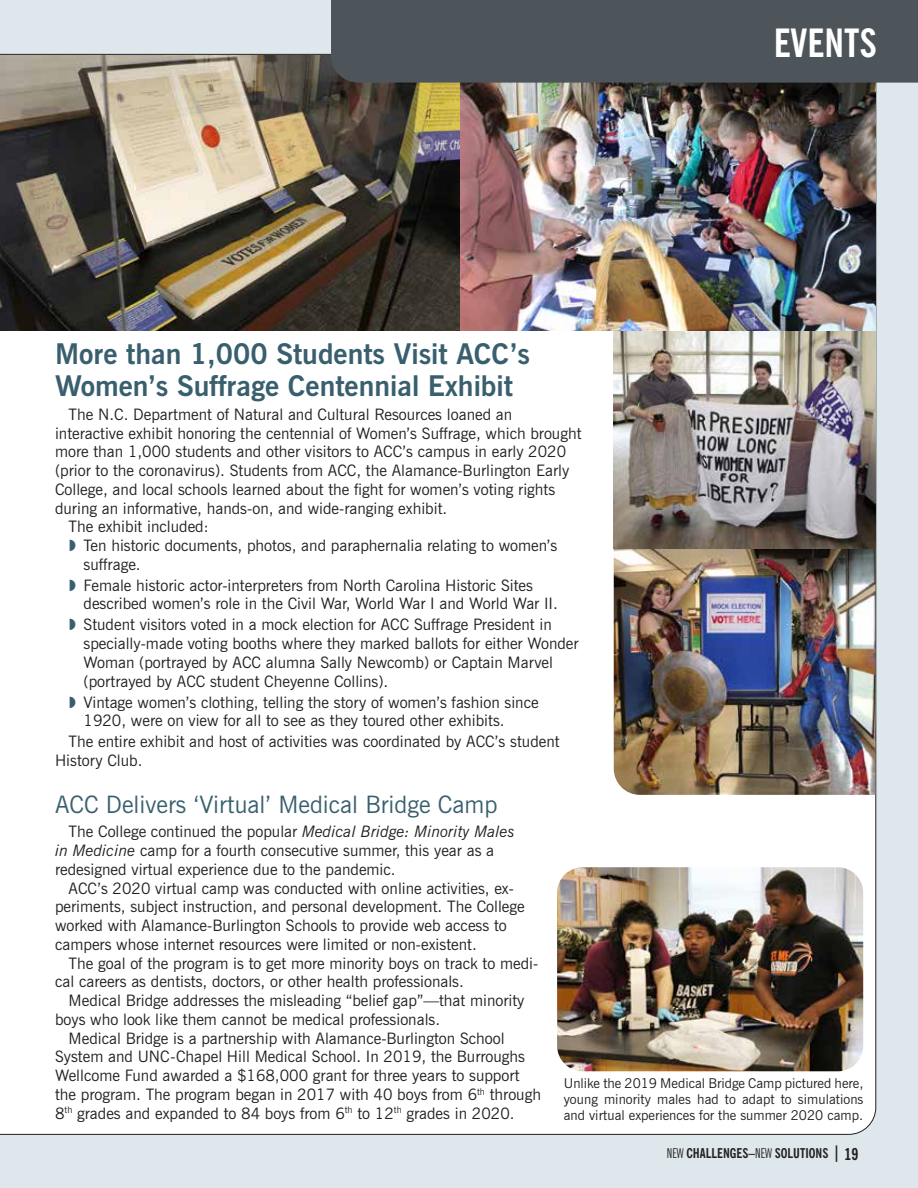
<style>
.page{position:relative;width:918px;height:1188px;background:#dee7eb}
.page>*{position:absolute;margin:0;border:0;box-sizing:border-box;transform-origin:0 0}
.t1{font:700 condensed 39px "News Gothic BT";color:#fff}
.t2{font:700 28.5px/31.5px "News Gothic BT";color:#395f6f}
.t3{font:24px "News Gothic BT";color:#395f6f}
.t4{font:15.75px/18.8px "News Gothic BT";color:#231f20}
.t5{font:13.5px/15.8px "News Gothic BT";color:#231f20;text-align:justify}
.t6{font:700 condensed 13.5px "News Gothic BT";color:#231f20}
.s1{font-style:italic}
.s2{font-weight:400;font-stretch:extra-condensed}
.s3{font-size:16.5px}
</style>
<div class="page">
<div style="left:0;top:54px;width:877px;height:1081px;background:#fff"></div>
<img style="left:557px;top:867px;width:306px;height:204px">
<img style="left:0;top:55px;width:460px;height:275px">
<img style="left:614px;top:548px;width:261px;height:247px">
<img style="left:614px;top:330px;width:261px;height:218px">
<img style="left:460px;top:83px;width:415px;height:247px">
<div style="left:331px;top:0;width:587px;height:83px;background:#4d555b"></div>
<svg style="left:70px;top:540px;width:6px;height:11px"></svg>
<svg style="left:70px;top:579px;width:6px;height:12px"></svg>
<svg style="left:70px;top:619px;width:6px;height:11px"></svg>
<svg style="left:70px;top:696px;width:6px;height:12px"></svg>
<h2 class="t2" style="left:55px;top:338px;width:476px">More than 1,000 Students Visit ACC’s<br>Women’s Suffrage Centennial Exhibit</h2>
<p class="t4" style="left:69px;top:405px;width:445px">The N.C. Department of Natural and Cultural Resources loaned an</p>
<p class="t4" style="left:55px;top:424px;width:528px">interactive exhibit honoring the centennial of Women’s Suffrage, which brought</p>
<p class="t4" style="left:55px;top:442px;width:513px">more than 1,000 students and other visitors to ACC’s campus in early 2020</p>
<p class="t4" style="left:55px;top:461px;width:516px">(prior to the coronavirus). Students from ACC, the Alamance-Burlington Early</p>
<p class="t4" style="left:55px;top:480px;width:502px">College, and local schools learned about the fight for women’s voting rights</p>
<p class="t4" style="left:55px;top:499px;width:394px">during an informative, hands-on, and wide-ranging exhibit.</p>
<p class="t4" style="left:69px;top:517px;width:142px">The exhibit included:</p>
<p class="t4" style="left:84px;top:536px;width:475px">Ten historic documents, photos, and paraphernalia relating to women’s</p>
<p class="t4" style="left:84px;top:555px;width:59px">suffrage.</p>
<p class="t4" style="left:84px;top:576px;width:476px">Female historic actor-interpreters from North Carolina Historic Sites described women’s role in the Civil War, World War I and World War II.</p>
<p class="t4" style="left:84px;top:615px;width:497px">Student visitors voted in a mock election for ACC Suffrage President in specially-made voting booths where they marked ballots for either Wonder Woman (portrayed by ACC alumna Sally Newcomb) or Captain Marvel (portrayed by ACC student Cheyenne Collins).</p>
<p class="t4" style="left:84px;top:692px;width:457px">Vintage women’s clothing, telling the story of women’s fashion since<br>1920, were on view for all to see as they toured other exhibits.</p>
<p class="t4" style="left:55px;top:732px;width:506px;text-indent:13px">The entire exhibit and host of activities was coordinated by ACC’s student<br>History Club.</p>
<h1 class="t1" style="left:774px;top:19px;width:105px">EVENTS</h1>
<h3 class="t3" style="left:55px;top:790px;width:444px">ACC Delivers ‘Virtual’ Medical Bridge Camp</h3>
<p class="t4" style="left:55px;top:822px;width:461px;text-indent:13px">The College continued the popular <span class="s1">Medical Bridge: Minority Males in Medicine</span> camp for a fourth consecutive summer, this year as a redesigned virtual experience due to the pandemic.</p>
<p class="t4" style="left:55px;top:879px;width:471px;text-indent:13px">ACC’s 2020 virtual camp was conducted with online activities, ex&shy;periments, subject instruction, and personal development. The College worked with Alamance-Burlington Schools to provide web access to campers whose internet resources were limited or non-existent.</p>
<p class="t4" style="left:55px;top:953px;width:485px;text-indent:13px">The goal of the program is to get more minority boys on track to medi&shy;cal careers as dentists, doctors, or other health professionals.</p>
<p class="t4" style="left:55px;top:991px;width:471px;text-indent:13px">Medical Bridge addresses the misleading “belief gap”—that minority boys who look like them cannot be medical professionals.</p>
<p class="t4" style="left:55px;top:1028px;width:487px;text-indent:14px">Medical Bridge is a partnership with Alamance-Burlington School System and UNC-Chapel Hill Medical School. In 2019, the Burroughs Wellcome Fund awarded a $168,000 grant for three years to support the program. The program began in 2017 with 40 boys from 6<sup>th</sup> through 8<sup>th</sup> grades and expanded to 84 boys from 6<sup>th</sup> to 12<sup>th</sup> grades in 2020.</p>
<p class="t5" style="left:564px;top:1075px;width:301px">Unlike the 2019 Medical Bridge Camp pictured here, young minority males had to adapt to simulations and virtual experiences for the summer 2020 camp.</p>
<p class="t6" style="left:667px;top:1145px;width:193px"><span class="s2">NEW</span> CHALLENGES–<span class="s2">NEW</span> SOLUTIONS <span class="s3">| 19</span></p>
</div>
